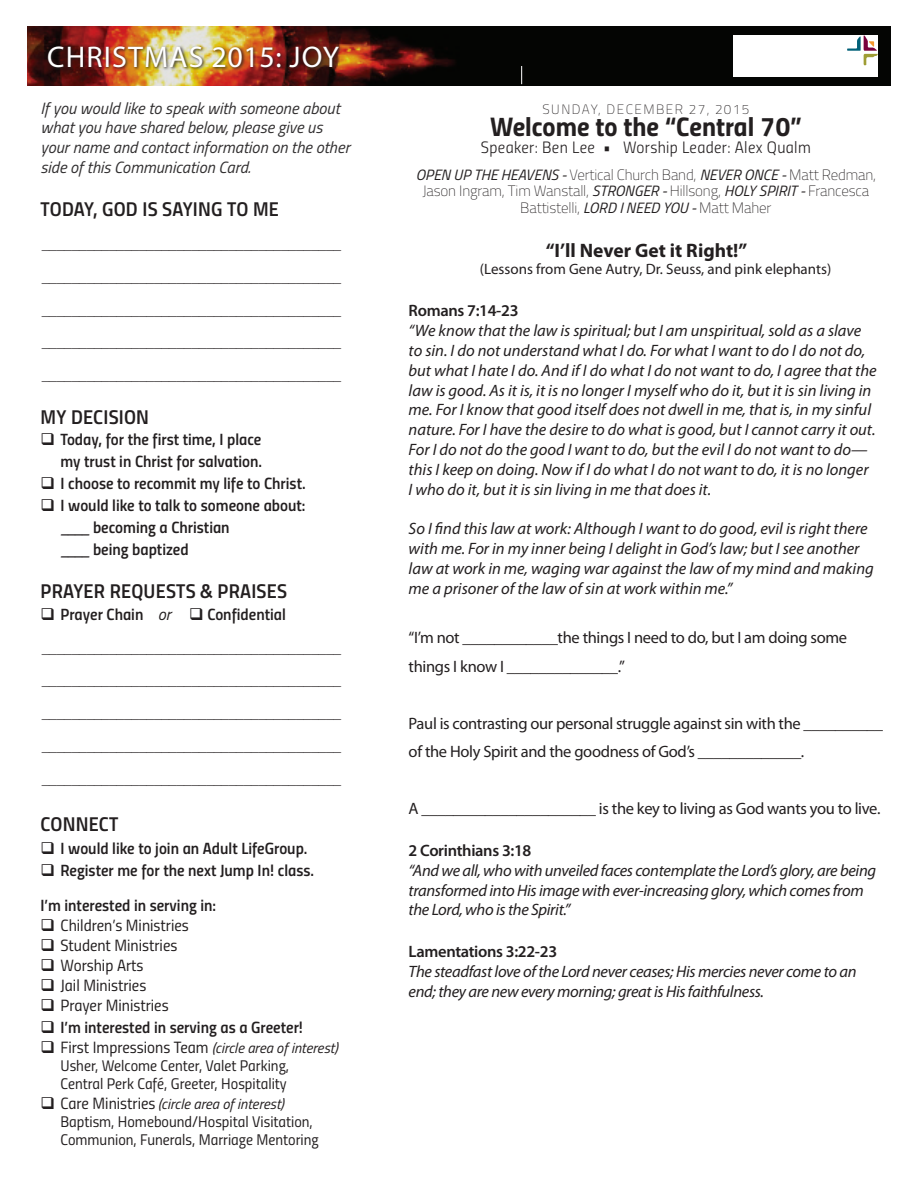
<style>
.page{position:relative;width:918px;height:1188px;background:#fff}
.page>*{position:absolute;margin:0;border:0;box-sizing:border-box;transform-origin:0 0}
.t1{font:30px "Myriad Pro";letter-spacing:.04em;color:#fff}
.t2{font:27px "Titillium Bold Upright";color:#231f20}
.t3{font:19.95px "Titillium Semibold Upright";letter-spacing:.01em;color:#231f20}
.t4{font:700 19.5px "Myriad Pro";color:#231f20}
.t5{font:italic 100 17.25px/32.7px "Titillium";color:#231f20}
.t6{font:italic 16.5px/19.8px "Myriad Pro";color:#231f20}
.t7{font:italic 16.5px/19.8px "Myriad Pro";letter-spacing:-.02em;color:#231f20}
.t8{font:16.5px/28.5px "Myriad Pro";letter-spacing:-.02em;color:#231f20}
.t9{font:600 16.5px "Myriad Pro";letter-spacing:-.02em;color:#231f20}
.t10{font:16.5px "Titillium Light Upright";letter-spacing:.02em;color:#231f20}
.t11{font:16.35px/21.8px "Titillium Semibold Upright";color:#231f20;text-align:right}
.t12{font:italic 16.35px/19.6px "Titillium";color:#312f30}
.t13{font:16.35px "Titillium Regular Upright";color:#231f20}
.t14{font:15.45px/18.1px "Titillium Regular Upright";color:#231f20}
.t15{font:100 15px/16.5px "Titillium";letter-spacing:-.01em;color:#231f20;text-align:center}
.t16{font:15px "Myriad Pro";color:#231f20}
.t17{font:italic 14.55px "Titillium";color:#231f20}
.t18{font:100 13.5px "Titillium";letter-spacing:.11em;color:#231f20}
.s1{font-family:"Titillium";font-style:italic}
.s2{font-family:"Titillium Regular Upright";font-style:normal;font-size:16.35px}
.s3{font-weight:400;font-style:italic}
</style>
<div class="page">
<div style="left:27px;top:26px;width:864px;height:60px;background:#040503"></div>
<img style="left:27px;top:26px;width:428px;height:60px">
<div style="left:733px;top:35px;width:145px;height:41px;background:#fff"></div>
<div style="left:46px;top:45px;width:297px;height:26px;background:#231f20;opacity:.9"></div>
<svg style="left:521px;top:66px;width:1px;height:19px"></svg>
<p class="t1" style="left:47px;top:39px;width:293px">CHRISTMAS 2015: JOY</p>
<p class="t12" style="left:40px;top:97px;width:311px">If you would like to speak with someone about what you have shared below, please give us your name and contact information on the other side of this Communication Card.</p>
<p class="t3" style="left:41px;top:194px;width:240px">TODAY, GOD IS SAYING TO ME</p>
<p class="t5" style="left:40px;top:226px;width:304px">________________________________________ ________________________________________</p>
<p class="t5" style="left:40px;top:291px;width:304px">________________________________________</p>
<p class="t5" style="left:40px;top:324px;width:304px">________________________________________</p>
<p class="t5" style="left:40px;top:357px;width:304px">________________________________________</p>
<p class="t3" style="left:41px;top:401px;width:110px">MY DECISION</p>
<p class="t11" style="left:40px;top:428px;width:223px">❑ Today, for the first time, I place my trust in Christ for salvation.</p>
<p class="t11" style="left:40px;top:472px;width:267px">❑ I choose to recommit my life to Christ.</p>
<p class="t11" style="left:40px;top:493px;width:266px">❑ I would like to talk to someone about:</p>
<p class="t11" style="left:60px;top:515px;width:171px"><span class="s1">____</span> becoming a Christian</p>
<p class="t11" style="left:60px;top:537px;width:130px"><span class="s1">____</span> being baptized</p>
<p class="t3" style="left:41px;top:576px;width:248px">PRAYER REQUESTS &amp; PRAISES</p>
<p class="t11" style="left:40px;top:602px;width:247px">❑ Prayer Chain <span class="s1">or</span> ❑ Confidential</p>
<p class="t5" style="left:40px;top:630px;width:304px">________________________________________ ________________________________________</p>
<p class="t5" style="left:40px;top:695px;width:304px">________________________________________</p>
<p class="t5" style="left:40px;top:728px;width:304px">________________________________________</p>
<p class="t5" style="left:40px;top:760px;width:304px">________________________________________</p>
<p class="t3" style="left:41px;top:809px;width:79px">CONNECT</p>
<p class="t11" style="left:40px;top:837px;width:269px">❑ I would like to join an Adult LifeGroup.</p>
<p class="t11" style="left:40px;top:859px;width:275px">❑ Register me for the next Jump In! class.</p>
<p class="t11" style="left:40px;top:893px;width:177px">I’m interested in serving in:</p>
<p class="t13" style="left:40px;top:913px;width:150px">❑ Children’s Ministries</p>
<p class="t13" style="left:40px;top:933px;width:138px">❑ Student Ministries</p>
<p class="t13" style="left:40px;top:953px;width:105px">❑ Worship Arts</p>
<p class="t13" style="left:40px;top:973px;width:107px">❑ Jail Ministries</p>
<p class="t13" style="left:40px;top:993px;width:130px">❑ Prayer Ministries</p>
<p class="t11" style="left:40px;top:1015px;width:264px">❑ I’m interested in serving as a Greeter!</p>
<p class="t17" style="left:40px;top:1037px;width:299px">❑ <span class="s2">First Impressions Team</span> (circle area of interest)</p>
<p class="t14" style="left:60px;top:1056px;width:230px">Usher, Welcome Center, Valet Parking,<br>Central Perk Café, Greeter, Hospitality</p>
<p class="t17" style="left:40px;top:1093px;width:245px">❑ <span class="s2">Care Ministries</span> (circle area of interest)</p>
<p class="t14" style="left:60px;top:1112px;width:260px">Baptism, Homebound/Hospital Visitation,<br>Communion, Funerals, Marriage Mentoring</p>
<p class="t18" style="left:542px;top:99px;width:208px">SUNDAY, DECEMBER 27, 2015</p>
<p class="t2" style="left:490px;top:106px;width:313px">Welcome to the “Central 70”</p>
<p class="t10" style="left:481px;top:135px;width:331px">Speaker: Ben Lee • Worship Leader: Alex Qualm</p>
<p class="t15" style="left:416px;top:166px;width:462px"><span class="s3">OPEN UP THE HEAVENS -</span> Vertical Church Band, <span class="s3">NEVER ONCE -</span> Matt Redman,<br>Jason Ingram, Tim Wanstall, <span class="s3">STRONGER -</span> Hillsong, <span class="s3">HOLY SPIRIT -</span> Francesca<br>Battistelli, <span class="s3">LORD I NEED YOU -</span> Matt Maher</p>
<p class="t4" style="left:546px;top:238px;width:203px">“I’ll Never Get it Right!”</p>
<p class="t16" style="left:480px;top:260px;width:353px">(Lessons from Gene Autry, Dr. Seuss, and pink elephants)</p>
<p class="t9" style="left:409px;top:300px;width:111px">Romans 7:14-23</p>
<p class="t6" style="left:409px;top:320px;width:469px">“We know that the law is spiritual; but I am unspiritual, sold as a slave to sin. I do not understand what I do. For what I want to do I do not do, but what I hate I do. And if I do what I do not want to do, I agree that the law is good. As it is, it is no longer I myself who do it, but it is sin living in me. For I know that good itself does not dwell in me, that is, in my sinful nature. For I have the desire to do what is good, but I cannot carry it out.<br>For I do not do the good I want to do, but the evil I do not want to do— this I keep on doing. Now if I do what I do not want to do, it is no longer</p>
<p class="t6" style="left:409px;top:479px;width:304px">I who do it, but it is sin living in me that does it.</p>
<p class="t6" style="left:409px;top:518px;width:467px">So I find this law at work: Although I want to do good, evil is right there with me. For in my inner being I delight in God’s law; but I see another law at work in me, waging war against the law of my mind and making me a prisoner of the law of sin at work within me.”</p>
<p class="t8" style="left:409px;top:623px;width:440px">“I’m not ____________the things I need to do, but I am doing some things I know I ______________.”</p>
<p class="t8" style="left:409px;top:709px;width:476px">Paul is contrasting our personal struggle against sin with the __________ of the Holy Spirit and the goodness of God’s _____________.</p>
<p class="t8" style="left:409px;top:794px;width:473px">A ______________________ is the key to living as God wants you to live.</p>
<p class="t9" style="left:409px;top:840px;width:124px">2 Corinthians 3:18</p>
<p class="t7" style="left:409px;top:860px;width:469px">“And we all, who with unveiled faces contemplate the Lord’s glory, are being transformed into His image with ever-increasing glory, which comes from the Lord, who is the Spirit.”</p>
<p class="t9" style="left:409px;top:941px;width:150px">Lamentations 3:22-23</p>
<p class="t7" style="left:409px;top:962px;width:449px">The steadfast love of the Lord never ceases; His mercies never come to an end; they are new every morning; great is His faithfulness.</p>
</div>
